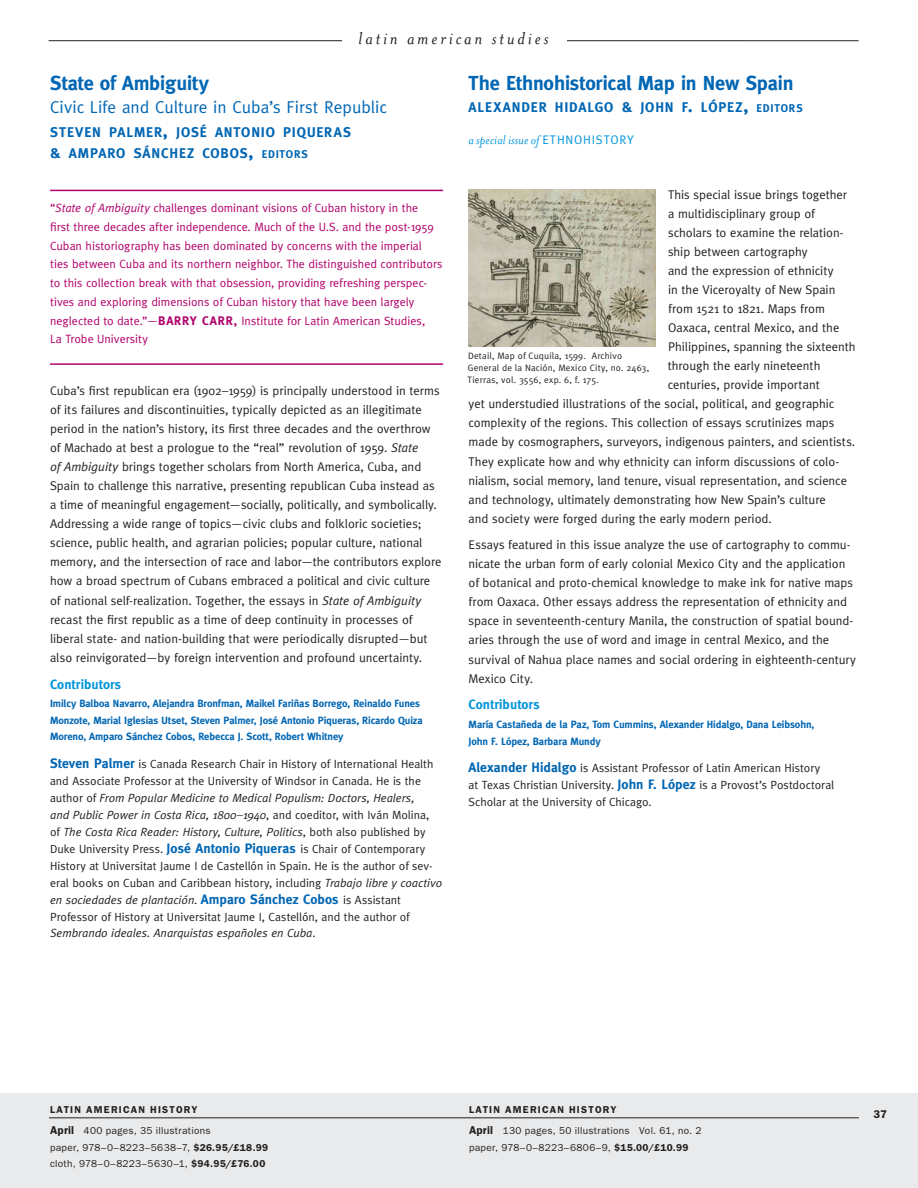
<style>
.page{position:relative;width:918px;height:1188px;background:#fff}
.page>*{position:absolute;margin:0;border:0;box-sizing:border-box;transform-origin:0 0}
._01_Title_midlist{font:700 20.25px "Meta";letter-spacing:-.01em;color:#0166b3}
._07_Text{font:italic 19.5px "Mrs Eaves";letter-spacing:.15em;color:#231f20}
._02_Subtitle_mid{font:17.25px "Meta";letter-spacing:.005em;color:#0166b3}
._05_Text__Special_Is{font:italic 14.25px "Mrs Eaves";letter-spacing:.01em;color:#0095d9}
._03_Author_mid{font:700 14.1px/21px "Meta";letter-spacing:.06em;color:#0166b3}
._04_Author_SPECIAL_I{font:700 14.1px "Meta";letter-spacing:.06em;color:#0166b3}
._07_Contributors{font:700 13.5px "Meta";color:#0095d9}
._07_Text-2{font:12.6px/19px "Meta";color:#231f20}
._06_Lonely_Blurb{font:12px/18.8px "Meta";color:#b0016a}
._09_Author_Bio{font:11.85px/17px "Meta";color:#231f20}
.t1{font:600 11.25px "Franklin Gothic";color:#231f20}
._07_Contributors_Nam{font:700 10.5px/16.5px "Meta";letter-spacing:-.01em;color:#0166b3}
._13_Biblio_ISBN_pric{font:10.05px "Franklin Gothic";letter-spacing:.03em;color:#231f20}
._11_Biblio_Subject_C{font:600 10.05px "Franklin Gothic";letter-spacing:.12em;color:#231f20}
._10_Caption{font:9.3px/12px "Meta";letter-spacing:.02em;color:#231f20}
.s1{font-size:18.75px}
.s2{font-size:15px}
.s3{font-size:11.25px}
.s4{font-style:italic}
.s5{font-weight:700;font-size:12.45px}
.s6{font-weight:700;font-size:13.65px;color:#0166b3}
.s7{font-family:"Meta";font-style:normal;font-size:12.45px}
.s8{font-weight:600;font-size:11.4px}
.s9{font-weight:600}
</style>
<div class="page">
<div style="left:0;top:1094px;width:918px;height:94px;background:#e9eaeb"></div>
<hr style="left:49px;top:40px;width:810px;height:1px;background:#231f20">
<hr style="left:49px;top:1117px;width:810px;height:1px;background:#231f20">
<hr style="left:50px;top:190px;width:393px;height:1px;background:#b0016a">
<hr style="left:50px;top:363px;width:393px;height:2px;background:#b0016a">
<div style="left:342px;top:17px;width:225px;height:38px;background:#fff"></div>
<img style="left:469px;top:189px;width:186px;height:157px">
<h2 class="_07_Text" style="left:387px;top:28px;width:134px">cultural studies</h2>
<p class="_07_Text" style="left:359px;top:28px;width:191px">latin american studies</p>
<p class="_01_Title_midlist" style="left:50px;top:71px;width:160px">State of Ambiguity</p>
<p class="_02_Subtitle_mid" style="left:50px;top:97px;width:338px">Civic Life and Culture in Cuba’s First Republic</p>
<p class="_03_Author_mid" style="left:50px;top:121px;width:303px">STEVEN PALMER<span class="s1">,</span> JOSÉ ANTONIO PIQUERAS <span class="s2">&amp;</span> AMPARO SÁNCHEZ COBOS<span class="s1">,</span> <span class="s3">EDITORS</span></p>
<p class="_06_Lonely_Blurb" style="left:50px;top:199px;width:394px">“<span class="s4">State of Ambiguity</span> challenges dominant visions of Cuban history in the<br>first three decades after independence. Much of the U.S. and the post-1959<br>Cuban historiography has been dominated by concerns with the imperial ties between Cuba and its northern neighbor. The distinguished contributors to this collection break with that obsession, providing refreshing perspec&shy;tives and exploring dimensions of Cuban history that have been largely neglected to date.”—<span class="s5">BARRY CARR,</span> Institute for Latin American Studies,<br>La Trobe University</p>
<p class="_07_Text-2" style="left:50px;top:381px;width:393px">Cuba’s first republican era (1902–1959) is principally understood in terms of its failures and discontinuities, typically depicted as an illegitimate period in the nation’s history, its first three decades and the overthrow of Machado at best a prologue to the “real” revolution of 1959. <span class="s4">State<br>of Ambiguity</span> brings together scholars from North America, Cuba, and Spain to challenge this narrative, presenting republican Cuba instead as a time of meaningful engagement—socially, politically, and symbolically.<br>Addressing a wide range of topics—civic clubs and folkloric societies; science, public health, and agrarian policies; popular culture, national memory, and the intersection of race and labor—the contributors explore how a broad spectrum of Cubans embraced a political and civic culture of national self-realization. Together, the essays in <span class="s4">State of Ambiguity </span>recast the first republic as a time of deep continuity in processes of liberal state- and nation-building that were periodically disrupted—but also reinvigorated—by foreign intervention and profound uncertainty.</p>
<p class="_07_Contributors" style="left:50px;top:676px;width:73px">Contributors</p>
<p class="_07_Contributors_Nam" style="left:50px;top:695px;width:374px">Imilcy Balboa Navarro, Alejandra Bronfman, Maikel Fariñas Borrego, Reinaldo Funes<br>Monzote, Marial Iglesias Utset, Steven Palmer, José Antonio Piqueras, Ricardo Quiza<br>Moreno, Amparo Sánchez Cobos, Rebecca J. Scott, Robert Whitney</p>
<p class="_09_Author_Bio" style="left:50px;top:755px;width:394px"><span class="s6">Steven Palmer</span> is Canada Research Chair in History of International Health and Associate Professor at the University of Windsor in Canada. He is the author of <span class="s4">From Popular Medicine to Medical Populism: Doctors, Healers,<br>and Public Power in Costa Rica, 1800–1940</span>, and coeditor, with Iván Molina,<br>of <span class="s4">The Costa Rica Reader: History, Culture, Politics</span>, both also published by Duke University Press. <span class="s6">José Antonio Piqueras</span> is Chair of Contemporary History at Universitat Jaume I de Castellón in Spain. He is the author of sev&shy;eral books on Cuban and Caribbean history, including <span class="s4">Trabajo libre y coactivo en sociedades de plantación</span>. <span class="s6">Amparo Sánchez Cobos</span> is Assistant Professor of History at Universitat Jaume I, Castellón, and the author of <span class="s4">Sembrando ideales. Anarquistas españoles en Cuba</span>.</p>
<p class="_01_Title_midlist" style="left:469px;top:71px;width:326px">The Ethnohistorical Map in New Spain</p>
<p class="_04_Author_SPECIAL_I" style="left:469px;top:99px;width:336px">ALEXANDER HIDALGO <span class="s2">&amp;</span> JOHN F<span class="s1">.</span> LÓPEZ<span class="s1">,</span> <span class="s3">EDITORS</span></p>
<p class="_05_Text__Special_Is" style="left:469px;top:132px;width:167px">a special issue of <span class="s7">ETHNOHISTORY</span></p>
<p class="_07_Text-2" style="left:668px;top:185px;width:180px">This special issue brings together</p>
<p class="_07_Text-2" style="left:668px;top:204px;width:148px">a multidisciplinary group of</p>
<p class="_07_Text-2" style="left:668px;top:223px;width:177px">scholars to examine the relation-</p>
<p class="_07_Text-2" style="left:668px;top:242px;width:141px">ship between cartography</p>
<p class="_07_Text-2" style="left:668px;top:261px;width:167px">and the expression of ethnicity</p>
<p class="_07_Text-2" style="left:668px;top:280px;width:169px">in the Viceroyalty of New Spain</p>
<p class="_07_Text-2" style="left:668px;top:299px;width:158px">from 1521 to 1821. Maps from</p>
<p class="_07_Text-2" style="left:668px;top:318px;width:173px">Oaxaca, central Mexico, and the</p>
<p class="_07_Text-2" style="left:668px;top:337px;width:189px">Philippines, spanning the sixteenth</p>
<p class="_07_Text-2" style="left:668px;top:356px;width:154px">through the early nineteenth</p>
<p class="_07_Text-2" style="left:668px;top:375px;width:154px">centuries, provide important</p>
<p class="_07_Text-2" style="left:469px;top:394px;width:367px">yet understudied illustrations of the social, political, and geographic</p>
<p class="_07_Text-2" style="left:469px;top:413px;width:367px">complexity of the regions. This collection of essays scrutinizes maps</p>
<p class="_07_Text-2" style="left:469px;top:432px;width:388px">made by cosmographers, surveyors, indigenous painters, and scientists.</p>
<p class="_07_Text-2" style="left:469px;top:452px;width:372px">They explicate how and why ethnicity can inform discussions of colo-</p>
<p class="_07_Text-2" style="left:469px;top:471px;width:380px">nialism, social memory, land tenure, visual representation, and science</p>
<p class="_07_Text-2" style="left:469px;top:490px;width:359px">and technology, ultimately demonstrating how New Spain’s culture</p>
<p class="_07_Text-2" style="left:469px;top:509px;width:305px">and society were forged during the early modern period.</p>
<p class="_07_Text-2" style="left:469px;top:535px;width:389px">Essays featured in this issue analyze the use of cartography to commu&shy;nicate the urban form of early colonial Mexico City and the application of botanical and proto-chemical knowledge to make ink for native maps from Oaxaca. Other essays address the representation of ethnicity and space in seventeenth-century Manila, the construction of spatial bound&shy;aries through the use of word and image in central Mexico, and the survival of Nahua place names and social ordering in eighteenth-century Mexico City.</p>
<p class="_07_Contributors" style="left:469px;top:697px;width:73px">Contributors</p>
<p class="_07_Contributors_Nam" style="left:469px;top:716px;width:347px">María Castañeda de la Paz, Tom Cummins, Alexander Hidalgo, Dana Leibsohn,<br>John F. López, Barbara Mundy</p>
<p class="_09_Author_Bio" style="left:469px;top:760px;width:367px"><span class="s6">Alexander Hidalgo</span> is Assistant Professor of Latin American History<br>at Texas Christian University. <span class="s6">John F. López</span> is a Provost’s Postdoctoral<br>Scholar at the University of Chicago.</p>
<p class="_10_Caption" style="left:467px;top:350px;width:183px">Detail, Map of Cuquila, 1599. Archivo<br>General de la Nación, Mexico City, no. 2463,<br>Tierras, vol. 3556, exp. 6, f. 175.</p>
<p class="_11_Biblio_Subject_C" style="left:50px;top:1103px;width:149px">LATIN AMERICAN HISTORY</p>
<p class="_13_Biblio_ISBN_pric" style="left:50px;top:1125px;width:162px"><span class="s8">April</span> 400 pages, 35 illustrations</p>
<p class="_13_Biblio_ISBN_pric" style="left:50px;top:1141px;width:220px">paper, 978–0–8223–5638–7, <span class="s9">$26.95/£18.99</span></p>
<p class="_13_Biblio_ISBN_pric" style="left:50px;top:1158px;width:217px">cloth, 978–0–8223–5630–1, <span class="s9">$94.95/£76.00</span></p>
<p class="_11_Biblio_Subject_C" style="left:469px;top:1103px;width:149px">LATIN AMERICAN HISTORY</p>
<p class="_13_Biblio_ISBN_pric" style="left:469px;top:1125px;width:234px"><span class="s8">April</span> 130 pages, 50 illustrations Vol. 61, no. 2</p>
<p class="_13_Biblio_ISBN_pric" style="left:469px;top:1141px;width:221px">paper, 978–0–8223–6806–9, <span class="s9">$15.00/£10.99</span></p>
<p class="t1" style="left:873px;top:1108px;width:15px">37</p>
</div>
